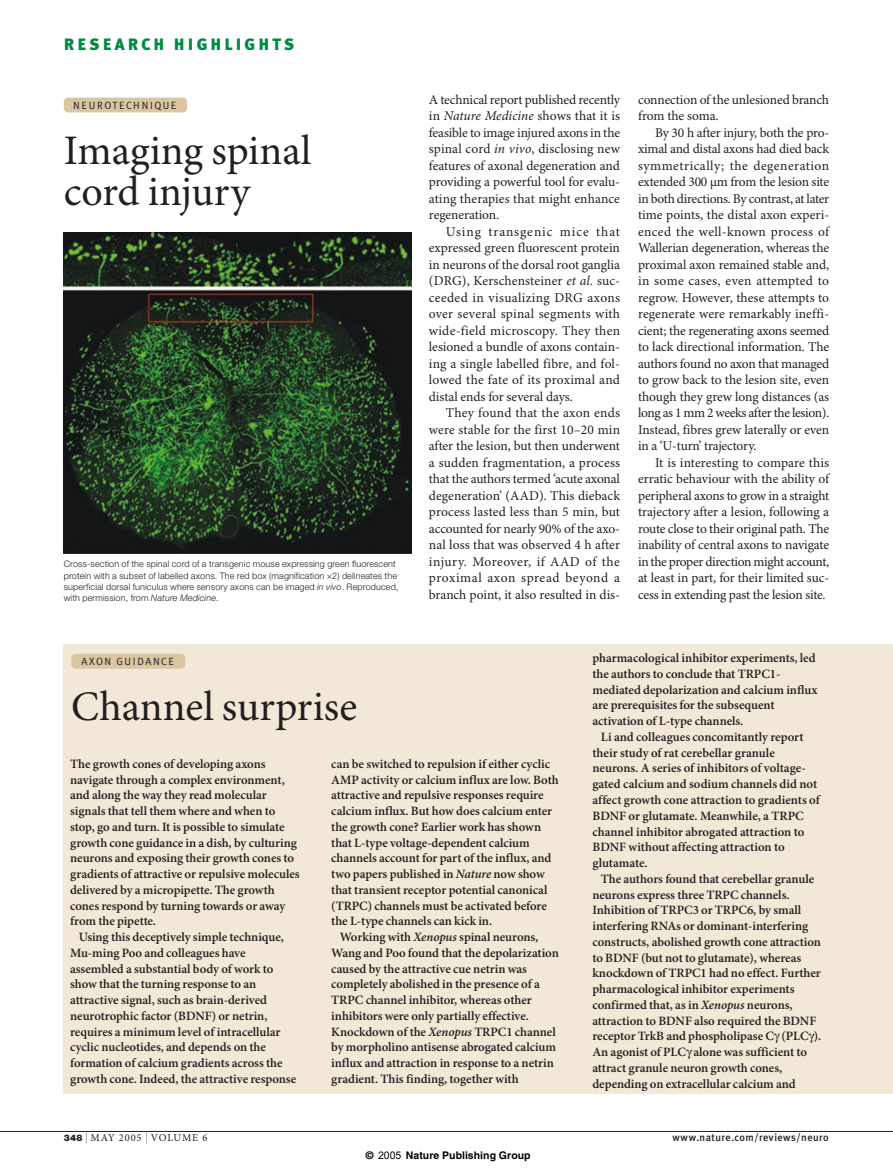
<style>
.page{position:relative;width:893px;height:1174px;background:#fff}
.page>*{position:absolute;margin:0;border:0;box-sizing:border-box;transform-origin:0 0}
.t1{font:42px/40.5px "Minion Pro";letter-spacing:-.005em;color:#231f20}
.t2{font:900 16.5px "Meta Plus";letter-spacing:.19em;color:#008b43}
.t3{font:13.5px/16.5px "Minion Pro";letter-spacing:-.005em;color:#231f20;text-align:justify}
.t4{font:600 12.75px/15.8px "Minion Pro";letter-spacing:-.005em;color:#231f20}
.t5{font:500 10.5px "Meta Plus";letter-spacing:.04em;color:#231f20}
.t6{font:10.5px "Meta Plus Normal";letter-spacing:.14em;color:#231f20}
.t7{font:700 10.5px "Helvetica";color:#000}
.t8{font:10.5px "Minion Pro";letter-spacing:.08em;color:#231f20}
.t9{font:300 9px/11.2px "Helvetica Neue";letter-spacing:.015em;color:#231f20}
.s1{font-style:italic}
.s2{font-family:"Helvetica Neue";font-weight:900;font-size:9px}
.s3{font-family:"Helvetica Neue";font-weight:100;font-size:12px}
.s4{font-family:"Arial";font-weight:400}
</style>
<div class="page">
<div style="left:64px;top:645px;width:829px;height:449px;background:#f1e8d7"></div>
<img style="left:64px;top:233px;width:347px;height:320px">
<hr style="left:0;top:1131px;width:893px;height:1px;background:#231f20">
<div style="left:64px;top:98px;width:123px;height:14px;background:#dbc6a2;border-radius:4px"></div>
<div style="left:71px;top:654px;width:114px;height:14px;background:#dbc6a2;border-radius:4px"></div>
<p class="t2" style="left:64px;top:38px;width:232px">RESEARCH HIGHLIGHTS</p>
<p class="t6" style="left:73px;top:101px;width:105px">NEUROTECHNIQUE</p>
<h1 class="t1" style="left:64px;top:134px;width:249px">Imaging spinal cord injury</h1>
<p class="t9" style="left:64px;top:559px;width:336px">Cross-section of the spinal cord of a transgenic mouse expressing green fluorescent protein with a subset of labelled axons. The red box (magnification ×2) delineates the superficial dorsal funiculus where sensory axons can be imaged <span class="s1">in vivo</span>. Reproduced, with permission, from <span class="s1">Nature Medicine</span>.</p>
<p class="t3" style="left:429px;top:92px;width:193px">A technical report published recently in <span class="s1">Nature Medicine</span> shows that it is feasible to image injured axons in the spinal cord <span class="s1">in vivo</span>, disclosing new features of axonal degeneration and providing a powerful tool for evalu&shy;ating therapies that might enhance regeneration.</p>
<p class="t3" style="left:429px;top:224px;width:193px;text-indent:17px">Using transgenic mice that expressed green fluorescent protein in neurons of the dorsal root ganglia (DRG), Kerschensteiner <span class="s1">et al.</span> suc&shy;ceeded in visualizing DRG axons over several spinal segments with wide-field microscopy. They then lesioned a bundle of axons contain&shy;ing a single labelled fibre, and fol&shy;lowed the fate of its proximal and distal ends for several days.</p>
<p class="t3" style="left:429px;top:406px;width:193px;text-indent:17px">They found that the axon ends were stable for the first 10–20 min after the lesion, but then underwent a sudden fragmentation, a process that the authors termed ‘acute axonal degeneration’ (AAD). This dieback process lasted less than 5 min, but accounted for nearly 90% of the axo&shy;nal loss that was observed 4 h after injury. Moreover, if AAD of the proximal axon spread beyond a branch point, it also resulted in dis-</p>
<p class="t3" style="left:638px;top:92px;width:193px">connection of the unlesioned branch from the soma.</p>
<p class="t3" style="left:638px;top:125px;width:193px;text-indent:17px">By 30 h after injury, both the pro&shy;ximal and distal axons had died back symmetrically; the degeneration extended 300 µm from the lesion site in both directions. By contrast, at later time points, the distal axon experi&shy;enced the well-known process of Wallerian degeneration, whereas the proximal axon remained stable and, in some cases, even attempted to regrow. However, these attempts to regenerate were remarkably ineffi&shy;cient; the regenerating axons seemed to lack directional information. The authors found no axon that managed to grow back to the lesion site, even though they grew long distances (as long as 1 mm 2 weeks after the lesion).<br>Instead, fibres grew laterally or even in a ‘U-turn’ trajectory.</p>
<p class="t3" style="left:638px;top:455px;width:193px;text-indent:17px">It is interesting to compare this erratic behaviour with the ability of peripheral axons to grow in a straight trajectory after a lesion, following a route close to their original path. The inability of central axons to navigate in the proper direction might account, at least in part, for their limited suc&shy;cess in extending past the lesion site.</p>
<p class="t6" style="left:82px;top:657px;width:94px">AXON GUIDANCE</p>
<h1 class="t1" style="left:71px;top:690px;width:288px">Channel surprise</h1>
<p class="t4" style="left:70px;top:757px;width:231px">The growth cones of developing axons navigate through a complex environment, and along the way they read molecular signals that tell them where and when to stop, go and turn. It is possible to simulate growth cone guidance in a dish, by culturing neurons and exposing their growth cones to gradients of attractive or repulsive molecules delivered by a micropipette. The growth cones respond by turning towards or away from the pipette.</p>
<p class="t4" style="left:70px;top:930px;width:228px;text-indent:9px">Using this deceptively simple technique, Mu-ming Poo and colleagues have assembled a substantial body of work to show that the turning response to an attractive signal, such as brain-derived neurotrophic factor (BDNF) or netrin, requires a minimum level of intracellular cyclic nucleotides, and depends on the formation of calcium gradients across the growth cone. Indeed, the attractive response</p>
<p class="t4" style="left:331px;top:757px;width:220px">can be switched to repulsion if either cyclic</p>
<p class="t4" style="left:331px;top:772px;width:229px">AMP activity or calcium influx are low. Both</p>
<p class="t4" style="left:331px;top:788px;width:214px">attractive and repulsive responses require</p>
<p class="t4" style="left:331px;top:804px;width:222px">calcium influx. But how does calcium enter</p>
<p class="t4" style="left:331px;top:820px;width:211px">the growth cone? Earlier work has shown</p>
<p class="t4" style="left:331px;top:835px;width:200px">that L-type voltage-dependent calcium</p>
<p class="t4" style="left:331px;top:851px;width:222px">channels account for part of the influx, and</p>
<p class="t4" style="left:331px;top:867px;width:215px">two papers published in <span class="s1">Nature</span> now show</p>
<p class="t4" style="left:331px;top:883px;width:218px">that transient receptor potential canonical</p>
<p class="t4" style="left:331px;top:898px;width:217px">(TRPC) channels must be activated before</p>
<p class="t4" style="left:331px;top:914px;width:162px">the L-type channels can kick in.</p>
<p class="t4" style="left:340px;top:930px;width:200px">Working with <span class="s1">Xenopus</span> spinal neurons,</p>
<p class="t4" style="left:331px;top:946px;width:229px">Wang and Poo found that the depolarization</p>
<p class="t4" style="left:331px;top:961px;width:197px">caused by the attractive cue netrin was</p>
<p class="t4" style="left:331px;top:977px;width:210px">completely abolished in the presence of a</p>
<p class="t4" style="left:331px;top:993px;width:202px">TRPC channel inhibitor, whereas other</p>
<p class="t4" style="left:331px;top:1009px;width:199px">inhibitors were only partially effective.</p>
<p class="t4" style="left:331px;top:1024px;width:226px">Knockdown of the <span class="s1">Xenopus</span> TRPC1 channel</p>
<p class="t4" style="left:331px;top:1040px;width:226px">by morpholino antisense abrogated calcium</p>
<p class="t4" style="left:331px;top:1056px;width:224px">influx and attraction in response to a netrin</p>
<p class="t4" style="left:331px;top:1072px;width:189px">gradient. This finding, together with</p>
<p class="t4" style="left:592px;top:651px;width:227px">pharmacological inhibitor experiments, led the authors to conclude that TRPC1- mediated depolarization and calcium influx are prerequisites for the subsequent activation of L-type channels.</p>
<p class="t4" style="left:592px;top:730px;width:229px;text-indent:9px">Li and colleagues concomitantly report their study of rat cerebellar granule neurons. A series of inhibitors of voltage&shy;gated calcium and sodium channels did not affect growth cone attraction to gradients of BDNF or glutamate. Meanwhile, a TRPC channel inhibitor abrogated attraction to BDNF without affecting attraction to glutamate.</p>
<p class="t4" style="left:592px;top:872px;width:230px;text-indent:9px">The authors found that cerebellar granule neurons express three TRPC channels.<br>Inhibition of TRPC3 or TRPC6, by small interfering RNAs or dominant-interfering constructs, abolished growth cone attraction to BDNF (but not to glutamate), whereas knockdown of TRPC1 had no effect. Further pharmacological inhibitor experiments confirmed that, as in <span class="s1">Xenopus</span> neurons, attraction to BDNF also required the BDNF receptor TrkB and phospholipase C (PLC ).<br>An agonist of PLC alone was sufficient to attract granule neuron growth cones, depending on extracellular calcium and</p>
<p class="t8" style="left:64px;top:1133px;width:145px"><span class="s2">348</span> <span class="s3">|</span> MAY 2005 <span class="s3">|</span> VOLUME 6</p>
<p class="t5" style="left:672px;top:1133px;width:158px">www.nature.com/reviews/neuro</p>
<p class="t7" style="left:366px;top:1148px;width:166px">© <span class="s4">2005</span> Nature Publishing Group</p>
</div>
